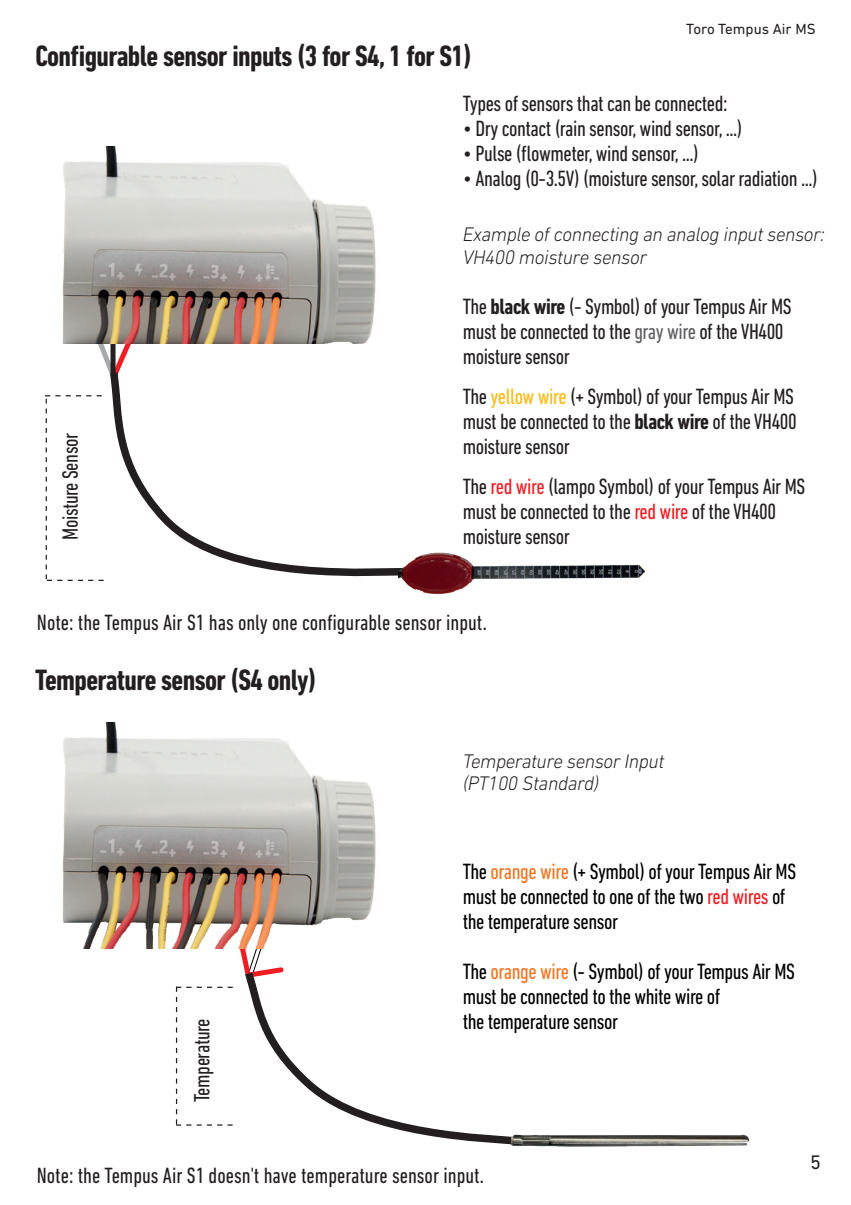
<style>
.page{position:relative;width:851px;height:1205px;background:#fff}
.page>*{position:absolute;margin:0;border:0;box-sizing:border-box;transform-origin:0 0}
.t1{font:700 condensed 30px "DIN Next LT Pro";letter-spacing:-.02em;color:#231f20}
.t2{font:condensed 22.5px/25px "DIN Next LT Pro";letter-spacing:-.02em;color:#231f20}
.t3{font:condensed 22.5px/25px "DIN Next LT Pro";letter-spacing:-.02em;color:#000}
.t4{font:condensed 22.5px "DIN Next LT Pro";color:#231f20}
.t5{font:italic 300 20px/22.5px "DIN Next LT Pro";letter-spacing:-.02em;color:#231f20}
.t6{font:20px "DIN Next LT Pro";color:#231f20}
.t7{font:15px "DIN Next LT Pro";color:#231f20}
.s1{font-weight:700}
.s2{color:#5f5f62}
.s3{color:#fcba13}
.s4{color:#ee1d23}
.s5{color:#f47321}
</style>
<div class="page">
<svg style="left:98px;top:344px;width:33px;height:20px"></svg>
<div style="left:110px;top:339px;width:5px;height:34px;background:#231f20"></div>
<img style="left:62px;top:147px;width:314px;height:197px">
<svg style="left:106px;top:364px;width:292px;height:213px"></svg>
<img style="left:398px;top:552px;width:248px;height:43px">
<svg style="left:45px;top:395px;width:59px;height:186px"></svg>
<svg style="left:238px;top:948px;width:26px;height:16px"></svg>
<img style="left:62px;top:723px;width:314px;height:225px">
<svg style="left:176px;top:986px;width:57px;height:139px"></svg>
<svg style="left:243px;top:964px;width:261px;height:180px"></svg>
<img style="left:504px;top:1134px;width:246px;height:13px">
<p class="t7" style="left:686px;top:20px;width:131px">Toro Tempus Air MS</p>
<h1 class="t1" style="left:35px;top:39px;width:438px">Configurable sensor inputs (3 for S4, 1 for S1)</h1>
<p class="t2" style="left:462px;top:91px;width:266px">Types of sensors that can be connected:</p>
<p class="t2" style="left:462px;top:116px;width:281px">• Dry contact (rain sensor, wind sensor, ...)</p>
<p class="t2" style="left:462px;top:141px;width:238px">• Pulse (flowmeter, wind sensor, ...)</p>
<p class="t2" style="left:462px;top:166px;width:356px">• Analog (0-3.5V) (moisture sensor, solar radiation ...)</p>
<p class="t2" style="left:58px;top:540px;width:109px;rotate:-90deg">Moisture Sensor</p>
<p class="t5" style="left:462px;top:223px;width:363px">Example of connecting an analog input sensor:<br>VH400 moisture sensor</p>
<p class="t2" style="left:462px;top:294px;width:330px">The <span class="s1">black wire</span> (- Symbol) of your Tempus Air MS must be connected to the <span class="s2">gray wire</span> of the VH400 moisture sensor</p>
<p class="t2" style="left:462px;top:384px;width:335px">The <span class="s3">yellow wire</span> (+ Symbol) of your Tempus Air MS must be connected to the <span class="s1">black wire</span> of the VH400 moisture sensor</p>
<p class="t2" style="left:462px;top:474px;width:344px">The <span class="s4">red wire</span> (lampo Symbol) of your Tempus Air MS must be connected to the <span class="s4">red wire</span> of the VH400</p>
<p class="t2" style="left:462px;top:524px;width:109px">moisture sensor</p>
<p class="t4" style="left:37px;top:609px;width:451px">Note: the Tempus Air S1 has only one configurable sensor input.</p>
<h1 class="t1" style="left:35px;top:662px;width:283px">Temperature sensor (S4 only)</h1>
<p class="t5" style="left:462px;top:749px;width:203px">Temperature sensor Input (PT100 Standard)</p>
<p class="t2" style="left:189px;top:1102px;width:85px;rotate:-90deg">Temperature</p>
<p class="t3" style="left:462px;top:858px;width:335px">The <span class="s5">orange wire</span> (+ Symbol) of your Tempus Air MS must be connected to one of the two <span class="s4">red wires</span> of the temperature sensor</p>
<p class="t3" style="left:462px;top:958px;width:334px">The <span class="s5">orange wire</span> (- Symbol) of your Tempus Air MS must be connected to the white wire of<br>the temperature sensor</p>
<p class="t4" style="left:37px;top:1162px;width:448px">Note: the Tempus Air S1 doesn't have temperature sensor input.</p>
<p class="t6" style="left:810px;top:1151px;width:12px">5</p>
</div>
